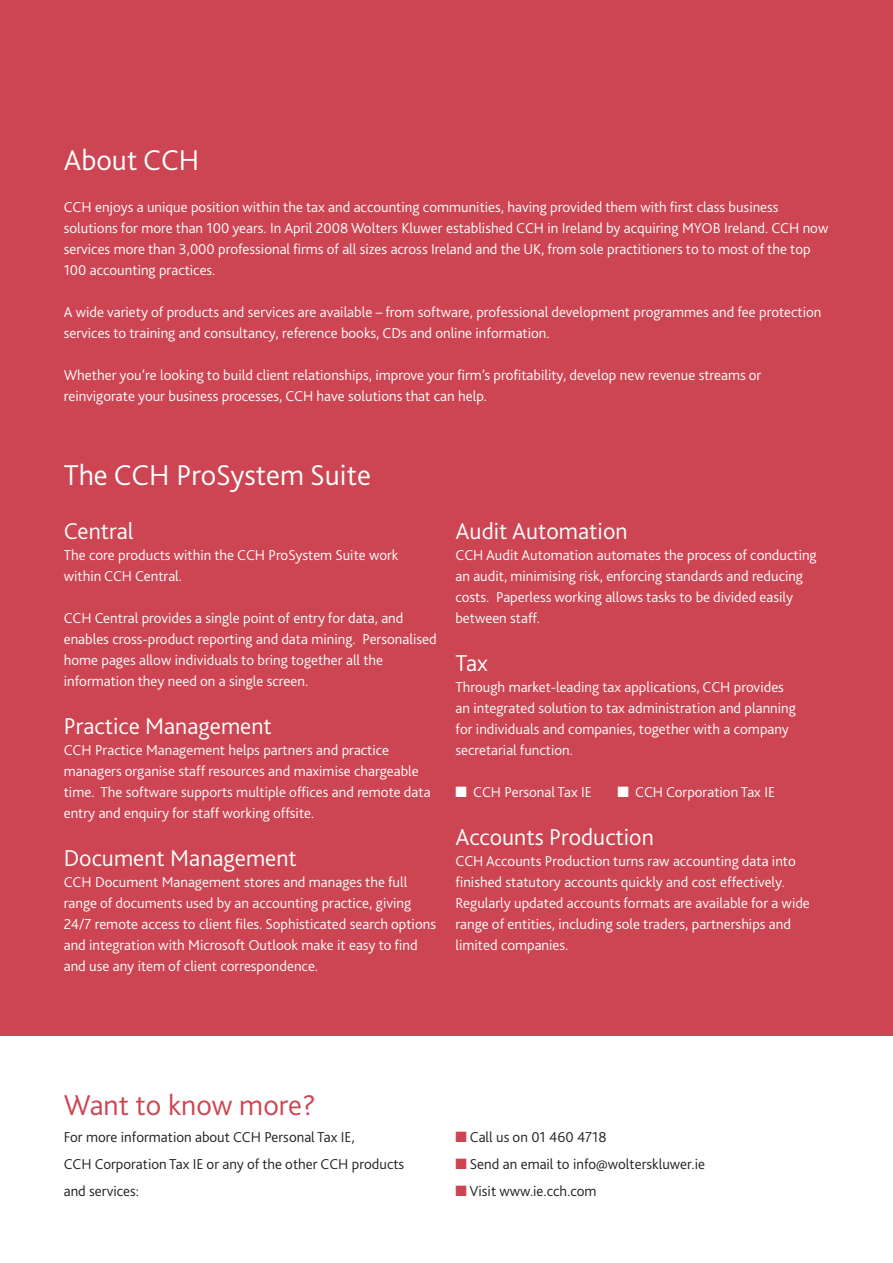
<style>
.page{position:relative;width:893px;height:1263px;background:#fff}
.page>*{position:absolute;margin:0;border:0;box-sizing:border-box;transform-origin:0 0}
.t1{font:300 30px "Bliss 2";color:#fff}
.t2{font:300 30px "Bliss 2";color:#cd4552}
.t3{font:300 24px "Bliss 2";color:#fff}
.t4{font:300 15px/21px "Bliss 2";color:#fff}
.t5{font:300 15px/27px "Bliss 2";color:#231f20}
.s1{color:#cd4552}
</style>
<div class="page">
<div style="left:0;top:0;width:893px;height:1036px;background:#cd4552"></div>
<h1 class="t1" style="left:64px;top:141px;width:137px">About CCH</h1>
<p class="t4" style="left:64px;top:196px;width:766px">CCH enjoys a unique position within the tax and accounting communities, having provided them with first class business solutions for more than 100 years. In April 2008 Wolters Kluwer established CCH in Ireland by acquiring MYOB Ireland. CCH now services more than 3,000 professional firms of all sizes across Ireland and the UK, from sole practitioners to to most of the top 100 accounting practices.</p>
<p class="t4" style="left:64px;top:301px;width:759px">A wide variety of products and services are available – from software, professional development programmes and fee protection services to training and consultancy, reference books, CDs and online information.</p>
<p class="t4" style="left:64px;top:364px;width:699px">Whether you’re looking to build client relationships, improve your firm’s profitability, develop new revenue streams or reinvigorate your business processes, CCH have solutions that can help.</p>
<h1 class="t1" style="left:64px;top:457px;width:309px">The CCH ProSystem Suite</h1>
<h2 class="t3" style="left:64px;top:516px;width:71px">Central</h2>
<p class="t4" style="left:64px;top:544px;width:336px">The core products within the CCH ProSystem Suite work within CCH Central.</p>
<p class="t4" style="left:64px;top:607px;width:374px">CCH Central provides a single point of entry for data, and enables cross-product reporting and data mining. Personalised home pages allow individuals to bring together all the information they need on a single screen.</p>
<h2 class="t3" style="left:64px;top:711px;width:210px">Practice Management</h2>
<p class="t4" style="left:64px;top:739px;width:368px">CCH Practice Management helps partners and practice managers organise staff resources and maximise chargeable time. The software supports multiple offices and remote data entry and enquiry for staff working offsite.</p>
<h2 class="t3" style="left:64px;top:843px;width:235px">Document Management</h2>
<p class="t4" style="left:64px;top:871px;width:374px">CCH Document Management stores and manages the full range of documents used by an accounting practice, giving 24/7 remote access to client files. Sophisticated search options and integration with Microsoft Outlook make it easy to find and use any item of client correspondence.</p>
<h2 class="t3" style="left:455px;top:516px;width:174px">Audit Automation</h2>
<p class="t4" style="left:455px;top:544px;width:363px">CCH Audit Automation automates the process of conducting an audit, minimising risk, enforcing standards and reducing costs. Paperless working allows tasks to be divided easily between staff.</p>
<h2 class="t3" style="left:455px;top:648px;width:34px">Tax</h2>
<p class="t4" style="left:455px;top:676px;width:342px">Through market-leading tax applications, CCH provides an integrated solution to tax administration and planning for individuals and companies, together with a company secretarial function.</p>
<p class="t4" style="left:455px;top:781px;width:138px">■ CCH Personal Tax IE</p>
<p class="t4" style="left:617px;top:781px;width:159px">■ CCH Corporation Tax IE</p>
<h2 class="t3" style="left:455px;top:822px;width:200px">Accounts Production</h2>
<p class="t4" style="left:455px;top:850px;width:356px">CCH Accounts Production turns raw accounting data into finished statutory accounts quickly and cost effectively.<br>Regularly updated accounts formats are available for a wide range of entities, including sole traders, partnerships and limited companies.</p>
<h1 class="t2" style="left:64px;top:1086px;width:253px">Want to know more?</h1>
<p class="t5" style="left:64px;top:1123px;width:342px">For more information about CCH Personal Tax IE,<br>CCH Corporation Tax IE or any of the other CCH products and services:</p>
<p class="t5" style="left:455px;top:1123px;width:153px"><span class="s1">■</span> Call us on 01 460 4718</p>
<p class="t5" style="left:455px;top:1150px;width:251px"><span class="s1">■</span> Send an email to info@wolterskluwer.ie</p>
<p class="t5" style="left:455px;top:1177px;width:143px"><span class="s1">■</span> Visit www.ie.cch.com</p>
</div>
